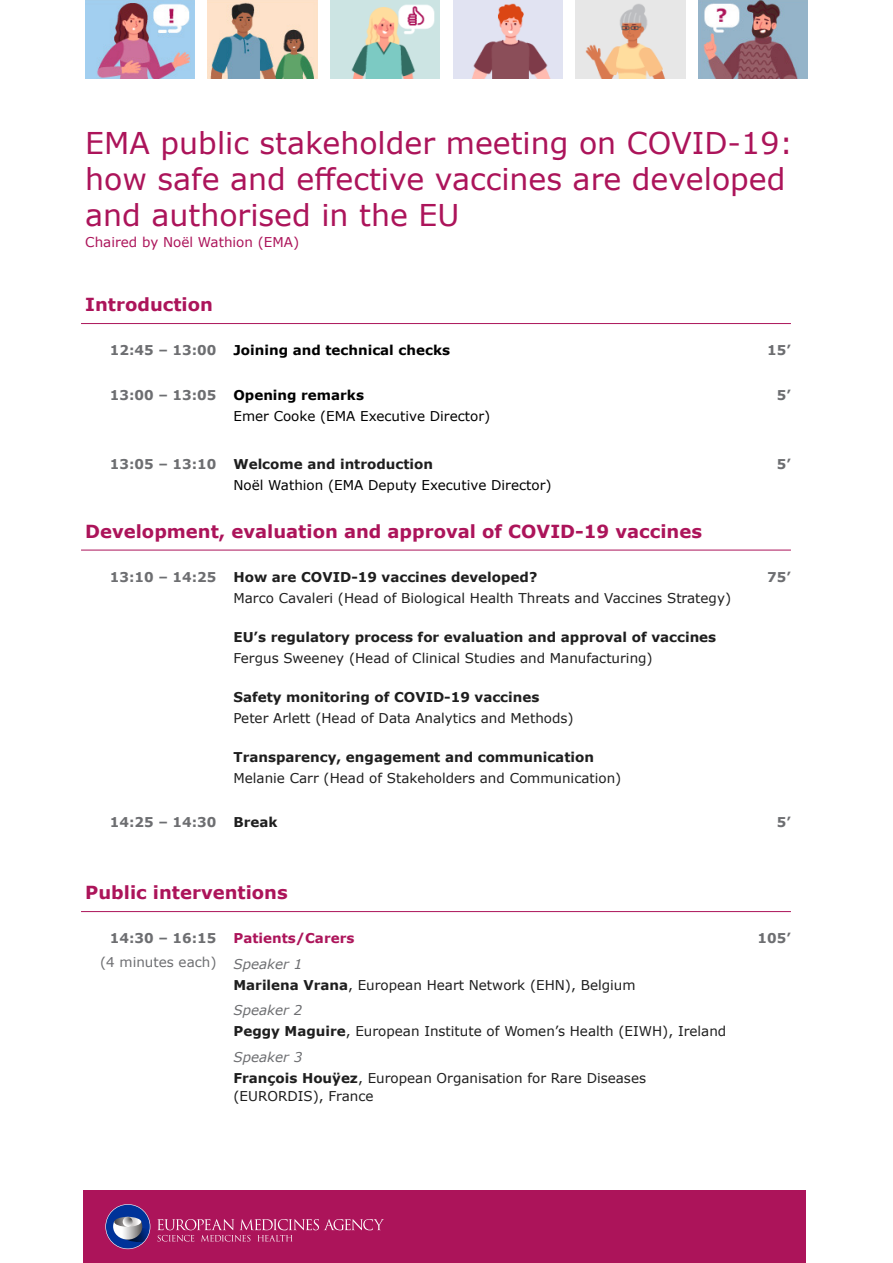
<style>
.page{position:relative;width:893px;height:1263px;background:#fff}
.page>*{position:absolute;margin:0;border:0;box-sizing:border-box;transform-origin:0 0}
.Heading{font:30px/36px "Verdana";color:#ac145a}
.Session{font:700 18px "Verdana";color:#ac145a}
.Speaker{font:13.5px/18px "Verdana";color:#1e1e1e}
.Topic{font:700 13.5px "Verdana";color:#1e1e1e}
.Time{font:700 13.5px "Verdana";color:#6d6e71}
.Speaker-2{font:13.5px "Verdana";color:#000}
.Topic-2{font:700 13.5px "Verdana";color:#000}
.Speaker-3{font:13.5px "Verdana";color:#ac145a}
.Public_interventions{font:italic 13.5px "Verdana";color:#6d6e71}
.Topic-3{font:700 13.5px "Verdana";color:#ac145a}
.Topic-4{font:13.5px "Verdana";color:#6d6e71}
.s1{font-weight:700}
</style>
<div class="page">
<hr style="left:81px;top:323px;width:710px;height:1px;background:#ac145a">
<hr style="left:81px;top:550px;width:710px;height:1px;background:#ac145a">
<hr style="left:81px;top:911px;width:710px;height:1px;background:#ac145a">
<img style="left:85px;top:0;width:110px;height:78px">
<img style="left:208px;top:0;width:109px;height:79px">
<img style="left:330px;top:0;width:110px;height:79px">
<img style="left:453px;top:0;width:110px;height:79px">
<img style="left:575px;top:0;width:111px;height:78px">
<img style="left:698px;top:0;width:110px;height:79px">
<div style="left:83px;top:1190px;width:723px;height:73px;background:#ac145a"></div>
<svg style="left:105px;top:1204px;width:45px;height:45px"></svg>
<svg style="left:157px;top:1219px;width:227px;height:22px"></svg>
<p class="Heading" style="left:85px;top:125px;width:709px">EMA public stakeholder meeting on COVID-19: how safe and effective vaccines are developed and authorised in the EU</p>
<p class="Speaker-3" style="left:85px;top:233px;width:215px">Chaired by Noël Wathion (EMA)</p>
<p class="Session" style="left:85px;top:292px;width:129px">Introduction</p>
<p class="Time" style="left:110px;top:341px;width:108px">12:45 – 13:00</p>
<p class="Topic-2" style="left:233px;top:341px;width:218px">Joining and technical checks</p>
<p class="Time" style="left:767px;top:341px;width:25px">15’</p>
<p class="Time" style="left:110px;top:385px;width:108px">13:00 – 13:05</p>
<p class="Topic-2" style="left:233px;top:385px;width:132px">Opening remarks</p>
<p class="Speaker-2" style="left:233px;top:406px;width:258px">Emer Cooke (EMA Executive Director)</p>
<p class="Time" style="left:777px;top:385px;width:16px">5’</p>
<p class="Time" style="left:110px;top:454px;width:108px">13:05 – 13:10</p>
<p class="Topic" style="left:233px;top:454px;width:201px">Welcome and introduction</p>
<p class="Speaker-2" style="left:233px;top:475px;width:320px">Noël Wathion (EMA Deputy Executive Director)</p>
<p class="Session" style="left:85px;top:518px;width:618px">Development, evaluation and approval of COVID-19 vaccines</p>
<p class="Time" style="left:110px;top:567px;width:108px">13:10 – 14:25</p>
<p class="Topic" style="left:233px;top:567px;width:305px">How are COVID-19 vaccines developed?</p>
<p class="Speaker" style="left:233px;top:589px;width:499px">Marco Cavaleri (Head of Biological Health Threats and Vaccines Strategy)</p>
<p class="Topic" style="left:233px;top:627px;width:484px">EU’s regulatory process for evaluation and approval of vaccines</p>
<p class="Speaker" style="left:233px;top:649px;width:421px">Fergus Sweeney (Head of Clinical Studies and Manufacturing)</p>
<p class="Topic" style="left:233px;top:687px;width:307px">Safety monitoring of COVID-19 vaccines</p>
<p class="Speaker" style="left:233px;top:709px;width:342px">Peter Arlett (Head of Data Analytics and Methods)</p>
<p class="Topic" style="left:233px;top:747px;width:362px">Transparency, engagement and communication</p>
<p class="Speaker" style="left:233px;top:769px;width:389px">Melanie Carr (Head of Stakeholders and Communication)</p>
<p class="Time" style="left:777px;top:454px;width:16px">5’</p>
<p class="Time" style="left:767px;top:567px;width:25px">75’</p>
<p class="Time" style="left:110px;top:813px;width:108px">14:25 – 14:30</p>
<p class="Topic" style="left:233px;top:813px;width:46px">Break</p>
<p class="Time" style="left:777px;top:813px;width:16px">5’</p>
<p class="Session" style="left:85px;top:880px;width:204px">Public interventions</p>
<p class="Time" style="left:110px;top:929px;width:108px">14:30 – 16:15</p>
<p class="Topic-4" style="left:100px;top:953px;width:118px">(4 minutes each)</p>
<p class="Topic-3" style="left:233px;top:929px;width:122px">Patients/Carers</p>
<p class="Public_interventions" style="left:233px;top:955px;width:70px">Speaker 1</p>
<p class="Speaker" style="left:233px;top:976px;width:404px"><span class="s1">Marilena Vrana</span>, European Heart Network (EHN), Belgium</p>
<p class="Public_interventions" style="left:233px;top:1001px;width:70px">Speaker 2</p>
<p class="Speaker" style="left:233px;top:1022px;width:494px"><span class="s1">Peggy Maguire</span>, European Institute of Women’s Health (EIWH), Ireland</p>
<p class="Public_interventions" style="left:233px;top:1048px;width:70px">Speaker 3</p>
<p class="Speaker" style="left:233px;top:1069px;width:414px"><span class="s1">François Houÿez</span>, European Organisation for Rare Diseases (EURORDIS), France</p>
<p class="Time" style="left:758px;top:929px;width:35px">105’</p>
</div>
